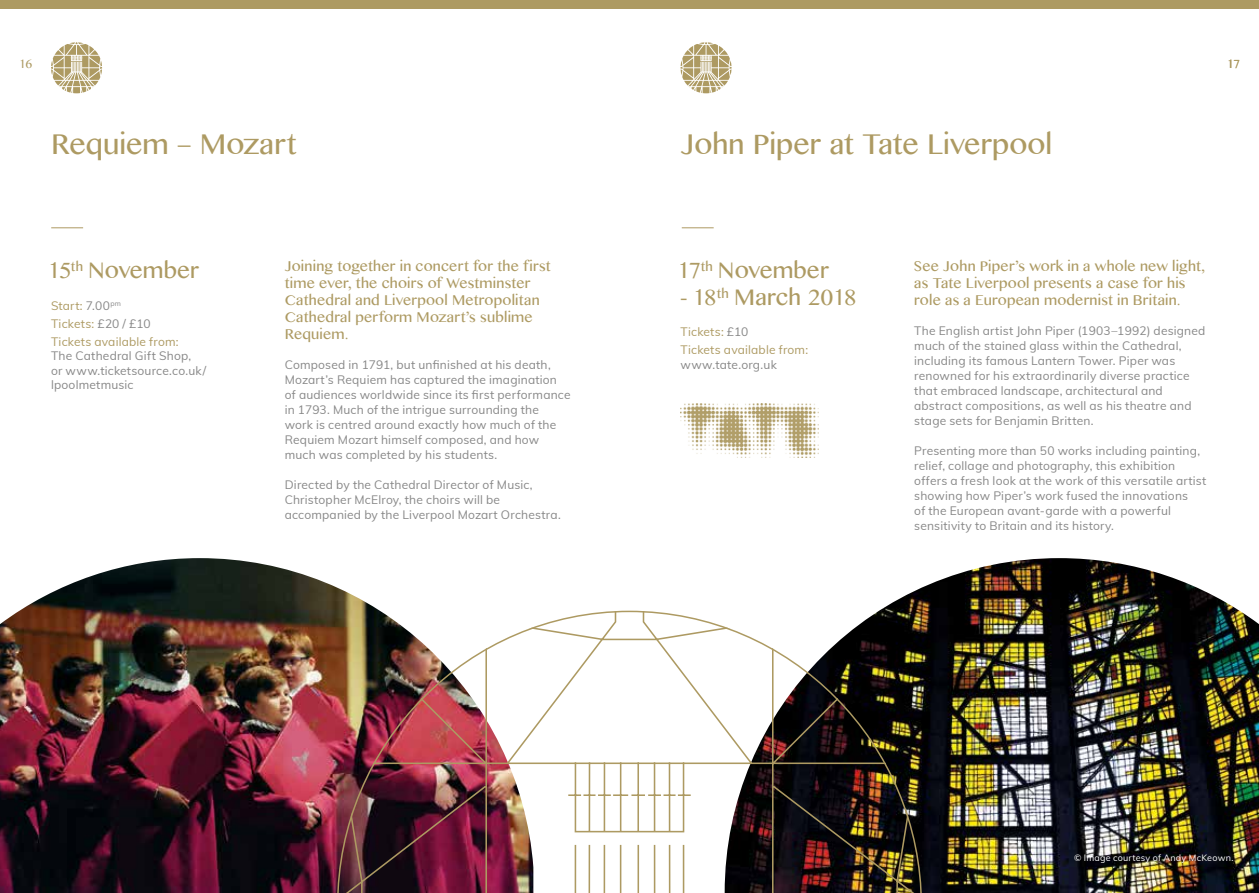
<style>
.page{position:relative;width:1259px;height:893px;background:#fff}
.page>*{position:absolute;margin:0;border:0;box-sizing:border-box;transform-origin:0 0}
.t1{font:28.5px "Bangla MN";color:#ad9a62}
.t2{font:22.5px "Bangla MN";color:#ad9a62}
.t3{font:14.25px/17.1px "Bangla MN";letter-spacing:.015em;color:#ad9a62}
.t4{font:12px/15px "Muli";letter-spacing:.015em;color:#878787}
.t5{font:12px/18px "Muli";letter-spacing:.015em;color:#ad9a62}
.t6{font:12px "Bangla MN";color:#ad9a62}
.t7{font:9px "Muli";letter-spacing:.025em;color:#fff}
.s1{color:#878787}
</style>
<div class="page">
<div style="left:0;top:0;width:1259px;height:9px;background:#ad9a62"></div>
<svg style="left:680px;top:42px;width:51px;height:51px"></svg>
<svg style="left:51px;top:42px;width:51px;height:51px"></svg>
<img style="left:0;top:558px;width:380px;height:335px">
<img style="left:879px;top:558px;width:380px;height:335px">
<img style="left:337px;top:611px;width:585px;height:282px">
<hr style="left:51px;top:228px;width:32px;height:1px;background:#ad9a62">
<hr style="left:682px;top:228px;width:31px;height:1px;background:#ad9a62">
<img style="left:680px;top:403px;width:138px;height:54px">
<p class="t6" style="left:19px;top:57px;width:15px">16</p>
<p class="t6" style="left:1226px;top:57px;width:15px">17</p>
<h1 class="t1" style="left:51px;top:127px;width:247px">Requiem – Mozart</h1>
<h1 class="t1" style="left:680px;top:127px;width:373px">John Piper at Tate Liverpool</h1>
<h2 class="t2" style="left:47px;top:257px;width:153px">15<sup>th</sup> November</h2>
<p class="t5" style="left:51px;top:296px;width:129px">Start: <span class="s1">7.00</span><sup>pm<br></sup>Tickets: <span class="s1">£20 / £10<br></span>Tickets available from:</p>
<p class="t4" style="left:51px;top:349px;width:157px;line-height:14.4px">The Cathedral Gift Shop,<br>or www.ticketsource.co.uk/ lpoolmetmusic</p>
<p class="t3" style="left:285px;top:257px;width:267px">Joining together in concert for the first time ever, the choirs of Westminster<br>Cathedral and Liverpool Metropolitan<br>Cathedral perform Mozart’s sublime<br>Requiem.</p>
<p class="t4" style="left:285px;top:357px;width:287px">Composed in 1791, but unfinished at his death, Mozart’s Requiem has captured the imagination of audiences worldwide since its first performance in 1793. Much of the intrigue surrounding the<br>work is centred around exactly how much of the Requiem Mozart himself composed, and how much was completed by his students.</p>
<p class="t4" style="left:285px;top:477px;width:277px">Directed by the Cathedral Director of Music,<br>Christopher McElroy, the choirs will be accompanied by the Liverpool Mozart Orchestra.</p>
<h2 class="t2" style="left:677px;top:257px;width:154px">17<sup>th</sup> November</h2>
<h2 class="t2" style="left:680px;top:284px;width:178px">- 18<sup>th</sup> March 2018</h2>
<p class="t5" style="left:680px;top:323px;width:129px">Tickets: <span class="s1">£10<br></span>Tickets available from:</p>
<p class="t4" style="left:680px;top:357px;width:98px">www.tate.org.uk</p>
<p class="t3" style="left:914px;top:257px;width:292px">See John Piper’s work in a whole new light, as Tate Liverpool presents a case for his role as a European modernist in Britain.</p>
<p class="t4" style="left:914px;top:323px;width:293px">The English artist John Piper (1903–1992) designed much of the stained glass within the Cathedral, including its famous Lantern Tower. Piper was renowned for his extraordinarily diverse practice that embraced landscape, architectural and abstract compositions, as well as his theatre and stage sets for Benjamin Britten.</p>
<p class="t4" style="left:914px;top:443px;width:294px">Presenting more than 50 works including painting, relief, collage and photography, this exhibition offers a fresh look at the work of this versatile artist showing how Piper’s work fused the innovations<br>of the European avant-garde with a powerful sensitivity to Britain and its history.</p>
<p class="t7" style="left:1074px;top:852px;width:161px">© Image courtesy of Andy McKeown.</p>
</div>
